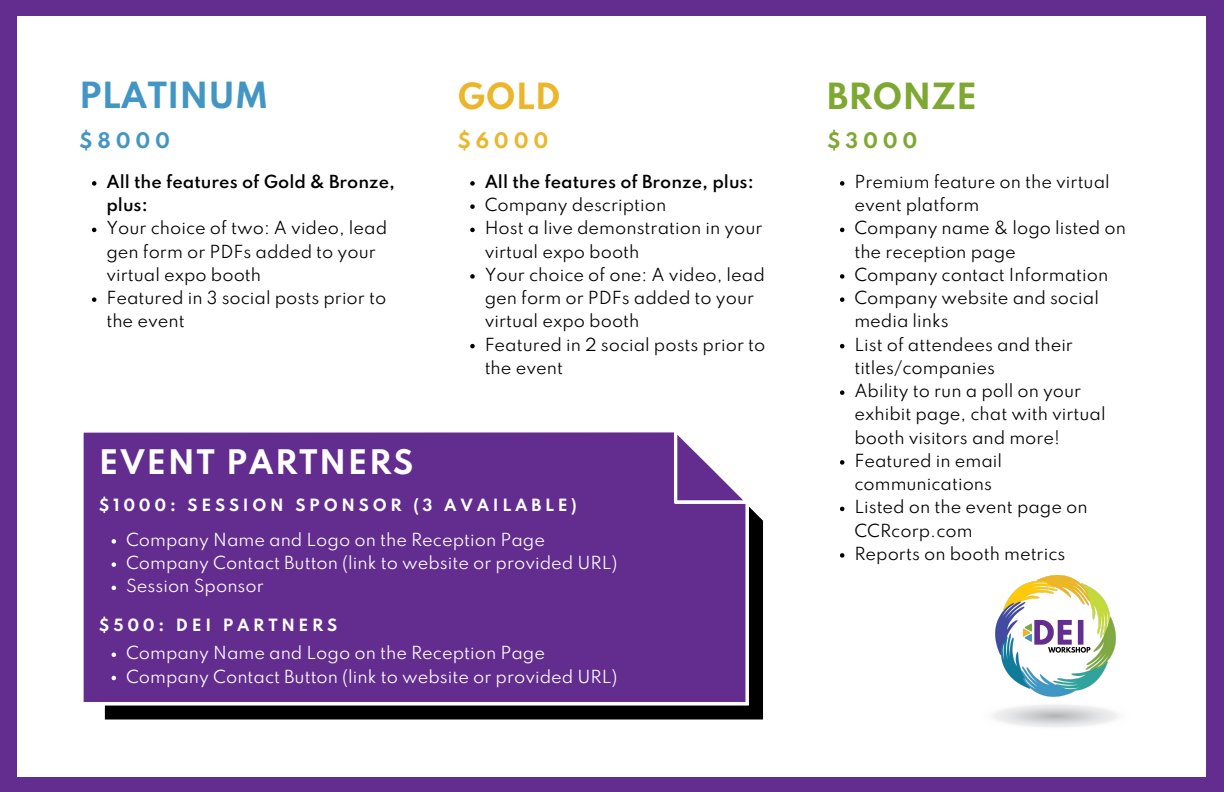
<style>
.page{position:relative;width:1224px;height:792px;background:#632d90}
.page>*{position:absolute;margin:0;border:0;box-sizing:border-box;transform-origin:0 0}
.t1{font:700 32px "Spartan";color:#4396c3}
.t2{font:700 32px "Spartan";color:#7ea831}
.t3{font:700 32px "Spartan";color:#ebb62a}
.t4{font:700 30px "Spartan";letter-spacing:.05em;color:#fff}
.t5{font:700 19px "Spartan";color:#4396c3}
.t6{font:700 19px "Spartan";color:#ebb62a}
.t7{font:700 19px "Spartan";color:#7ea831}
.t8{font:16px/23.2px "Spartan";color:#000}
.t9{font:16px "Spartan";color:#fff}
.t10{font:600 16px/23.2px "Spartan";color:#000}
.t11{font:700 15px "Spartan";letter-spacing:.25em;color:#fff}
</style>
<div class="page">
<div style="left:17px;top:16px;width:1189px;height:760px;background:#fff"></div>
<svg style="left:83px;top:432px;width:680px;height:288px;background:#65358d"></svg>
<img style="left:993px;top:576px;width:125px;height:151px">
<svg style="left:112px;top:539px;width:4px;height:5px"></svg>
<svg style="left:112px;top:562px;width:4px;height:5px"></svg>
<svg style="left:112px;top:586px;width:4px;height:4px"></svg>
<svg style="left:112px;top:653px;width:4px;height:4px"></svg>
<svg style="left:112px;top:676px;width:4px;height:4px"></svg>
<svg style="left:470px;top:181px;width:5px;height:5px"></svg>
<svg style="left:470px;top:204px;width:5px;height:5px"></svg>
<svg style="left:470px;top:228px;width:5px;height:4px"></svg>
<svg style="left:470px;top:274px;width:5px;height:5px"></svg>
<svg style="left:470px;top:344px;width:5px;height:4px"></svg>
<svg style="left:840px;top:181px;width:4px;height:5px"></svg>
<svg style="left:840px;top:228px;width:4px;height:4px"></svg>
<svg style="left:840px;top:274px;width:4px;height:5px"></svg>
<svg style="left:840px;top:297px;width:4px;height:5px"></svg>
<svg style="left:840px;top:344px;width:4px;height:4px"></svg>
<svg style="left:840px;top:390px;width:4px;height:5px"></svg>
<svg style="left:840px;top:460px;width:4px;height:5px"></svg>
<svg style="left:840px;top:507px;width:4px;height:4px"></svg>
<svg style="left:840px;top:553px;width:4px;height:5px"></svg>
<svg style="left:92px;top:181px;width:4px;height:5px"></svg>
<svg style="left:92px;top:228px;width:4px;height:4px"></svg>
<svg style="left:92px;top:297px;width:4px;height:5px"></svg>
<p class="t1" style="left:79px;top:80px;width:191px">PLATINUM</p>
<p class="t5" style="left:79px;top:132px;width:93px">$8000</p>
<p class="t10" style="left:106px;top:172px;width:290px">All the features of Gold &amp; Bronze, plus:</p>
<p class="t8" style="left:106px;top:218px;width:282px">Your choice of two: A video, lead gen form or PDFs added to your virtual expo booth</p>
<p class="t8" style="left:106px;top:288px;width:281px">Featured in 3 social posts prior to the event</p>
<p class="t4" style="left:99px;top:448px;width:316px">EVENT PARTNERS</p>
<p class="t3" style="left:457px;top:82px;width:105px">GOLD</p>
<p class="t6" style="left:457px;top:132px;width:92px">$6000</p>
<p class="t10" style="left:485px;top:172px;width:271px">All the features of Bronze, plus:</p>
<p class="t8" style="left:485px;top:195px;width:183px">Company description</p>
<p class="t8" style="left:485px;top:218px;width:280px">Host a live demonstration in your virtual expo booth</p>
<p class="t8" style="left:485px;top:265px;width:282px">Your choice of one: A video, lead gen form or PDFs added to your virtual expo booth</p>
<p class="t8" style="left:485px;top:334px;width:282px">Featured in 2 social posts prior to the event</p>
<p class="t11" style="left:99px;top:498px;width:479px">$1000: SESSION SPONSOR (3 AVAILABLE)</p>
<p class="t9" style="left:126px;top:532px;width:420px">Company Name and Logo on the Reception Page</p>
<p class="t9" style="left:126px;top:555px;width:493px">Company Contact Button (link to website or provided URL)</p>
<p class="t9" style="left:126px;top:579px;width:139px">Session Sponsor</p>
<p class="t11" style="left:99px;top:618px;width:240px">$500: DEI PARTNERS</p>
<p class="t9" style="left:126px;top:646px;width:420px">Company Name and Logo on the Reception Page</p>
<p class="t9" style="left:126px;top:669px;width:493px">Company Contact Button (link to website or provided URL)</p>
<p class="t2" style="left:827px;top:82px;width:151px">BRONZE</p>
<p class="t7" style="left:827px;top:132px;width:92px">$3000</p>
<p class="t8" style="left:854px;top:172px;width:257px">Premium feature on the virtual event platform</p>
<p class="t8" style="left:854px;top:218px;width:273px">Company name &amp; logo listed on the reception page</p>
<p class="t8" style="left:854px;top:265px;width:256px">Company contact Information</p>
<p class="t8" style="left:854px;top:288px;width:246px">Company website and social media links</p>
<p class="t8" style="left:854px;top:334px;width:220px">List of attendees and their titles/companies</p>
<p class="t8" style="left:854px;top:381px;width:253px">Ability to run a poll on your exhibit page, chat with virtual booth visitors and more!</p>
<p class="t8" style="left:854px;top:451px;width:149px">Featured in email communications</p>
<p class="t8" style="left:854px;top:497px;width:235px">Listed on the event page on<br>CCRcorp.com</p>
<p class="t8" style="left:854px;top:544px;width:213px">Reports on booth metrics</p>
</div>
